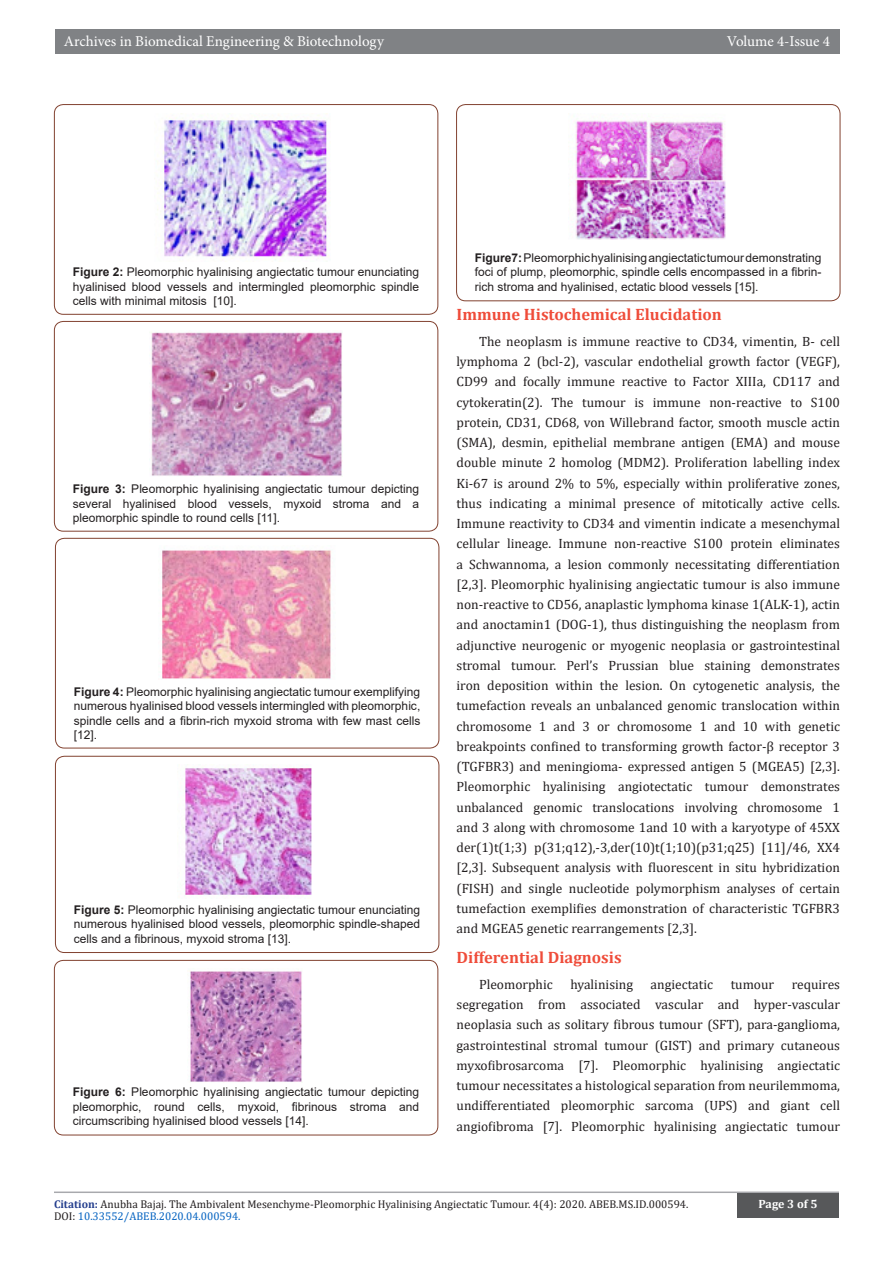
<style>
.page{position:relative;width:893px;height:1263px;background:#fff}
.page>*{position:absolute;margin:0;border:0;box-sizing:border-box;transform-origin:0 0}
.t1{font:700 16.5px "Cambria";color:#ef4c3a}
.t2{font:15px "Minion Pro";color:#fff}
.t3{font:13.5px/20.2px "Cambria";color:#231f20;text-align:justify}
.t4{font:12px/14.4px "Arial";color:#231f20;text-align:justify}
.t5{font:700 12px "Cambria";color:#fff}
.t6{font:11.25px "Cambria";color:#231f20}
.t7{font:11.25px "Cambria";color:#0563c1}
.s1{font-weight:700}
.s2{font-weight:700;color:#253f8e}
.s3{color:#231f20}
</style>
<div class="page">
<hr style="left:54px;top:1191px;width:785px;height:2px;background:#a8a9ad">
<div style="left:55px;top:29px;width:785px;height:25px;background:#808285"></div>
<div style="left:737px;top:1193px;width:102px;height:24px;background:#57585a"></div>
<div style="left:54px;top:104px;width:384px;height:211px;border:1px solid #824230;border-radius:9px"></div>
<img style="left:157px;top:114px;width:172px;height:146px">
<div style="left:54px;top:321px;width:384px;height:210px;border:1px solid #824230;border-radius:9px"></div>
<img style="left:150px;top:332px;width:193px;height:144px">
<div style="left:55px;top:538px;width:384px;height:210px;border:1px solid #824230;border-radius:9px"></div>
<img style="left:162px;top:550px;width:169px;height:129px">
<div style="left:55px;top:756px;width:384px;height:197px;border:1px solid #824230;border-radius:9px"></div>
<img style="left:184px;top:767px;width:128px;height:132px">
<div style="left:54px;top:960px;width:384px;height:175px;border:1px solid #824230;border-radius:9px"></div>
<img style="left:189px;top:970px;width:113px;height:112px">
<div style="left:456px;top:104px;width:384px;height:197px;border:1px solid #824230;border-radius:9px"></div>
<img style="left:575px;top:120px;width:151px;height:120px">
<p class="t2" style="left:64px;top:31px;width:322px">Archives in Biomedical Engineering &amp; Biotechnology</p>
<p class="t2" style="left:727px;top:31px;width:105px">Volume 4-Issue 4</p>
<p class="t4" style="left:73px;top:265px;width:348px"><span class="s1">Figure 2:</span> Pleomorphic hyalinising angiectatic tumour enunciating hyalinised blood vessels and intermingled pleomorphic spindle cells with minimal mitosis [10].</p>
<p class="t4" style="left:73px;top:482px;width:348px"><span class="s1">Figure 3:</span> Pleomorphic hyalinising angiectatic tumour depicting several hyalinised blood vessels, myxoid stroma and a pleomorphic spindle to round cells [11].</p>
<p class="t4" style="left:74px;top:684px;width:348px"><span class="s1">Figure 4:</span> Pleomorphic hyalinising angiectatic tumour exemplifying numerous hyalinised blood vessels intermingled with pleomorphic, spindle cells and a fibrin-rich myxoid stroma with few mast cells [12].</p>
<p class="t4" style="left:74px;top:902px;width:348px"><span class="s1">Figure 5:</span> Pleomorphic hyalinising angiectatic tumour enunciating numerous hyalinised blood vessels, pleomorphic spindle-shaped cells and a fibrinous, myxoid stroma [13].</p>
<p class="t4" style="left:73px;top:1085px;width:348px"><span class="s1">Figure 6:</span> Pleomorphic hyalinising angiectatic tumour depicting pleomorphic, round cells, myxoid, fibrinous stroma and circumscribing hyalinised blood vessels [14].</p>
<p class="t4" style="left:475px;top:251px;width:348px"><span class="s1">Figure7:</span> Pleomorphic hyalinising angiectatic tumour demonstrating foci of plump, pleomorphic, spindle cells encompassed in a fibrin&shy;rich stroma and hyalinised, ectatic blood vessels [15].</p>
<p class="t1" style="left:457px;top:302px;width:267px">Immune Histochemical Elucidation</p>
<p class="t3" style="left:457px;top:331px;width:385px;text-indent:22px">The neoplasm is immune reactive to CD34, vimentin, B- cell lymphoma 2 (bcl-2), vascular endothelial growth factor (VEGF), CD99 and focally immune reactive to Factor XIIIa, CD117 and cytokeratin(2). The tumour is immune non-reactive to S100 protein, CD31, CD68, von Willebrand factor, smooth muscle actin (SMA), desmin, epithelial membrane antigen (EMA) and mouse double minute 2 homolog (MDM2). Proliferation labelling index Ki-67 is around 2% to 5%, especially within proliferative zones, thus indicating a minimal presence of mitotically active cells.<br>Immune reactivity to CD34 and vimentin indicate a mesenchymal cellular lineage. Immune non-reactive S100 protein eliminates a Schwannoma, a lesion commonly necessitating differentiation [2,3]. Pleomorphic hyalinising angiectatic tumour is also immune non-reactive to CD56, anaplastic lymphoma kinase 1(ALK-1), actin and anoctamin1 (DOG-1), thus distinguishing the neoplasm from adjunctive neurogenic or myogenic neoplasia or gastrointestinal stromal tumour. Perl’s Prussian blue staining demonstrates iron deposition within the lesion. On cytogenetic analysis, the tumefaction reveals an unbalanced genomic translocation within chromosome 1 and 3 or chromosome 1 and 10 with genetic breakpoints confined to transforming growth factor-β receptor 3 (TGFBR3) and meningioma- expressed antigen 5 (MGEA5) [2,3].<br>Pleomorphic hyalinising angiotectatic tumour demonstrates unbalanced genomic translocations involving chromosome 1 and 3 along with chromosome 1and 10 with a karyotype of 45XX der(1)t(1;3) p(31;q12),-3,der(10)t(1;10)(p31;q25) [11]/46, XX4 [2,3]. Subsequent analysis with fluorescent in situ hybridization (FISH) and single nucleotide polymorphism analyses of certain tumefaction exemplifies demonstration of characteristic TGFBR3 and MGEA5 genetic rearrangements [2,3].</p>
<p class="t1" style="left:457px;top:945px;width:167px">Differential Diagnosis</p>
<p class="t3" style="left:479px;top:974px;width:75px">Pleomorphic</p>
<p class="t3" style="left:570px;top:974px;width:64px">hyalinising</p>
<p class="t3" style="left:651px;top:974px;width:64px">angiectatic</p>
<p class="t3" style="left:731px;top:974px;width:45px">tumour</p>
<p class="t3" style="left:457px;top:974px;width:385px;text-indent:335px">requires segregation from associated vascular and hyper-vascular neoplasia such as solitary fibrous tumour (SFT), para-ganglioma, gastrointestinal stromal tumour (GIST) and primary cutaneous myxofibrosarcoma [7]. Pleomorphic hyalinising angiectatic tumour necessitates a histological separation from neurilemmoma, undifferentiated pleomorphic sarcoma (UPS) and giant cell angiofibroma [7]. Pleomorphic hyalinising angiectatic tumour</p>
<p class="t6" style="left:54px;top:1198px;width:636px"><span class="s2">Citation:</span> Anubha Bajaj. The Ambivalent Mesenchyme-Pleomorphic Hyalinising Angiectatic Tumour. 4(4): 2020. ABEB.MS.ID.000594.</p>
<p class="t7" style="left:54px;top:1210px;width:188px"><span class="s3">DOI:</span> 10.33552/ABEB.2020.04.000594.</p>
<p class="t5" style="left:758px;top:1196px;width:60px">Page 3 of 5</p>
</div>
